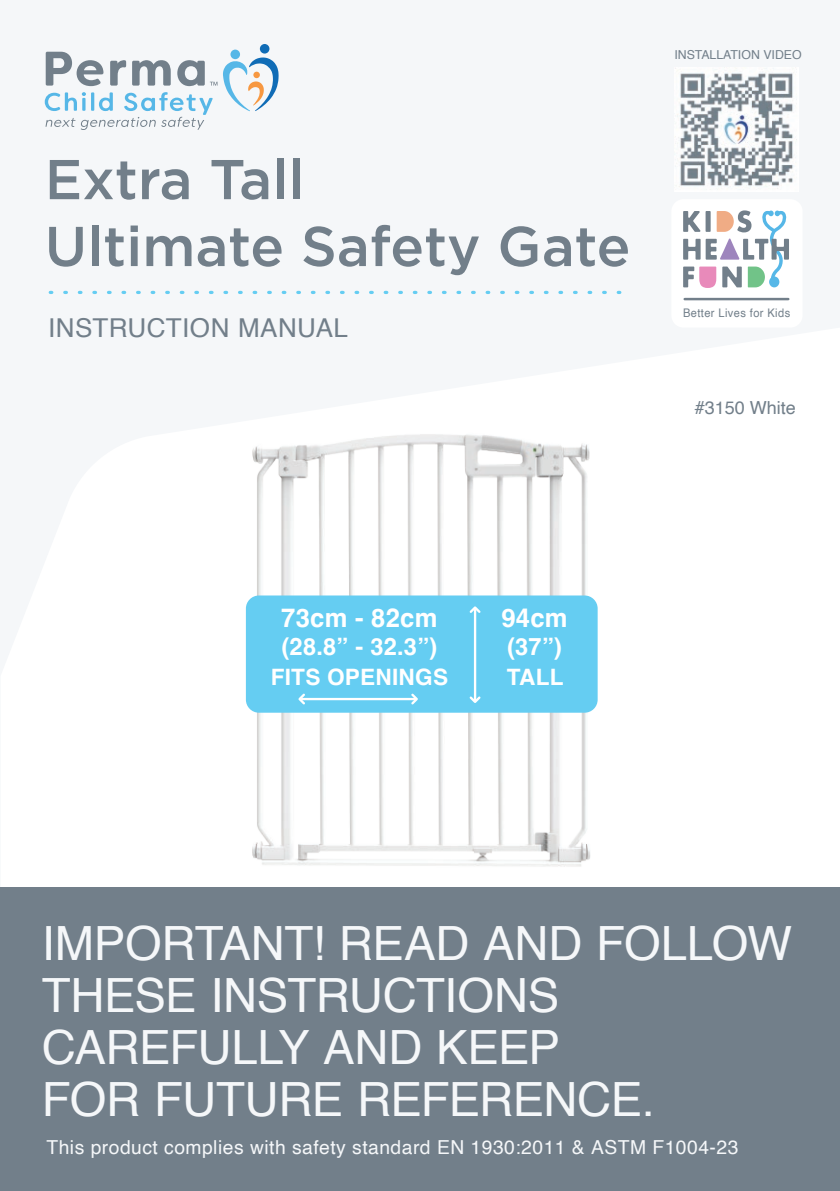
<style>
.page{position:relative;width:840px;height:1191px;background:#fff}
.page>*{position:absolute;margin:0;border:0;box-sizing:border-box;transform-origin:0 0}
.t1{font:500 56px/66.8px "Gotham";color:#727f8a}
.t2{font:47.2px/52px "Helvetica";letter-spacing:-.01em;color:#f5f7f9}
.t3{font:26px "Helvetica";letter-spacing:.015em;color:#727f8a}
.t4{font:700 26px "Helvetica";letter-spacing:.01em;color:#fff}
.t5{font:700 24px "Helvetica";color:#fff}
.t6{font:700 22.6px "Helvetica";letter-spacing:.01em;color:#fff}
.t7{font:19.2px "Helvetica";letter-spacing:.025em;color:#f5f7f9}
.t8{font:18px "Helvetica";color:#727f8a}
.t9{font:12.4px "Helvetica";color:#727f8a}
.t10{font:11.8px "Helvetica";letter-spacing:.035em;color:#727f8a;scale:.94 1}
</style>
<div class="page">
<div style="left:0;top:0;width:839px;height:1191px;background:#f5f7f9"></div>
<img style="left:246px;top:435px;width:352px;height:431px">
<svg style="left:223px;top:57px;width:55px;height:54px"></svg>
<div style="left:253px;top:72px;width:7px;height:6px;background:#f79841;border-radius:50%"></div>
<div style="left:230px;top:50px;width:10px;height:9px;background:#56b7e7;border-radius:50%"></div>
<div style="left:260px;top:44px;width:9px;height:10px;background:#106cb6;border-radius:50%"></div>
<svg style="left:45px;top:92px;width:168px;height:38px"></svg>
<svg style="left:46px;top:52px;width:57px;height:34px"></svg>
<svg style="left:110px;top:60px;width:16px;height:26px"></svg>
<svg style="left:132px;top:60px;width:39px;height:26px"></svg>
<svg style="left:177px;top:60px;width:40px;height:26px"></svg>
<svg style="left:50px;top:291px;width:572px;height:3px"></svg>
<img style="left:680px;top:73px;width:113px;height:113px">
<div style="left:0;top:887px;width:839px;height:304px;background:#727f8a"></div>
<div style="left:246px;top:595px;width:351px;height:117px;background:#65cdf2;border-radius:13px"></div>
<hr style="left:473px;top:609px;width:3px;height:91px;background:#fff">
<svg style="left:469px;top:606px;width:12px;height:9px"></svg>
<svg style="left:469px;top:694px;width:12px;height:9px"></svg>
<hr style="left:301px;top:698px;width:113px;height:2px;background:#fff">
<svg style="left:409px;top:693px;width:9px;height:12px"></svg>
<svg style="left:298px;top:693px;width:9px;height:12px"></svg>
<div style="left:671px;top:199px;width:131px;height:128px;background:#fff;border-radius:12px"></div>
<svg style="left:683px;top:210px;width:105px;height:78px"></svg>
<hr style="left:684px;top:298px;width:103px;height:2px;background:#727f8a">
<p class="t1" style="left:45px;top:145px;width:587px">Extra Tall<br>Ultimate Safety Gate</p>
<p class="t3" style="left:48px;top:308px;width:301px">INSTRUCTION MANUAL</p>
<p class="t9" style="left:674px;top:45px;width:129px">INSTALLATION VIDEO</p>
<p class="t10" style="left:682px;top:304px;width:115px">Better Lives for Kids</p>
<p class="t8" style="left:694px;top:393px;width:103px">#3150 White</p>
<p class="t4" style="left:281px;top:602px;width:158px">73cm - 82cm</p>
<p class="t5" style="left:281px;top:632px;width:157px">(28.8” - 32.3”)</p>
<p class="t6" style="left:270px;top:663px;width:179px">FITS OPENINGS</p>
<p class="t4" style="left:501px;top:602px;width:68px">94cm</p>
<p class="t5" style="left:507px;top:632px;width:56px">(37”)</p>
<p class="t6" style="left:506px;top:663px;width:58px">TALL</p>
<p class="t2" style="left:42px;top:919px;width:751px">IMPORTANT! READ AND FOLLOW<br>THESE INSTRUCTIONS<br>CAREFULLY AND KEEP<br>FOR FUTURE REFERENCE.</p>
<p class="t7" style="left:46px;top:1132px;width:693px">This product complies with safety standard EN 1930:2011 &amp; ASTM F1004-23</p>
</div>
